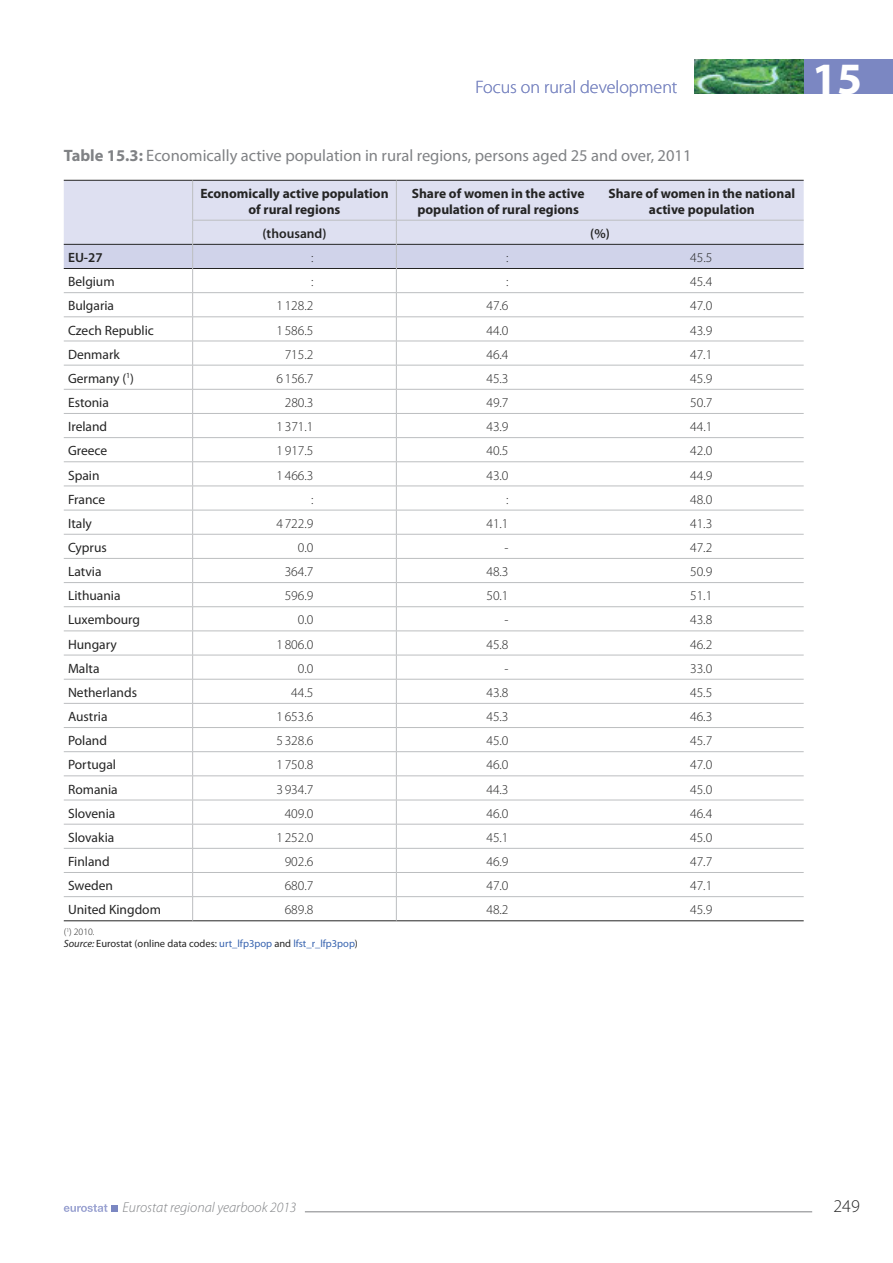
<style>
.page{position:relative;width:893px;height:1263px;background:#fff}
.page>*{position:absolute;margin:0;border:0;box-sizing:border-box;transform-origin:0 0}
.t1{font:700 45px "Myriad Pro";color:#fff}
.t2{font:300 18px "Myriad Pro";color:#7b87c2}
.t3{font:300 18px "Myriad Pro";color:#242424}
.t4{font:16.5px "Myriad Pro";color:#808285}
.t5{font:italic 300 14.25px "Myriad Pro";color:#808285}
.t6{font:300 13.5px "Myriad Pro";color:#242424}
.t7{font:13.5px "Myriad Pro";color:#242424}
.t8{font:700 13.5px/15.8px "Myriad Pro";color:#242424;text-align:center}
.t9{font:600 13.5px "Myriad Pro";color:#242424}
.t10{font:10.5px "Myriad Pro";color:#242424}
.t11{font:300 9.75px "Myriad Pro";color:#242424}
.s1{font-weight:700}
.s2{font-style:italic}
.s3{color:#3763af}
</style>
<div class="page">
<div style="left:804px;top:60px;width:89px;height:34px;background:#7b87c2"></div>
<svg style="left:64px;top:1204px;width:43px;height:8px"></svg>
<div style="left:111px;top:1205px;width:7px;height:7px;background:#7b87c2"></div>
<hr style="left:305px;top:1211px;width:507px;height:1px;background:#808285">
<img style="left:694px;top:60px;width:110px;height:34px">
<div style="left:64px;top:181px;width:740px;height:39px;background:#dee0f1"></div>
<hr style="left:64px;top:180px;width:129px;height:1px;background:#242424">
<hr style="left:193px;top:180px;width:203px;height:1px;background:#242424">
<hr style="left:396px;top:180px;width:204px;height:1px;background:#242424">
<hr style="left:600px;top:180px;width:204px;height:1px;background:#242424">
<hr style="left:64px;top:920px;width:129px;height:1px;background:#242424">
<hr style="left:193px;top:920px;width:203px;height:1px;background:#242424">
<hr style="left:396px;top:920px;width:204px;height:1px;background:#242424">
<hr style="left:600px;top:920px;width:204px;height:1px;background:#242424">
<hr style="left:192px;top:181px;width:1px;height:39px;background:#bcbec0">
<hr style="left:396px;top:181px;width:1px;height:39px;background:#bcbec0">
<svg style="left:64px;top:220px;width:740px;height:700px"></svg>
<hr style="left:192px;top:220px;width:204px;height:1px;background:#bcbec0">
<hr style="left:396px;top:220px;width:204px;height:1px;background:#bcbec0">
<hr style="left:600px;top:220px;width:204px;height:1px;background:#bcbec0">
<h2 class="t2" style="left:475px;top:77px;width:204px">Focus on rural development</h2>
<p class="t4" style="left:64px;top:145px;width:629px"><span class="s1">Table 15.3:</span> Economically active population in rural regions, persons aged 25 and over, 2011</p>
<p class="t8" style="left:200px;top:185px;width:190px">Economically active population of rural regions</p>
<p class="t8" style="left:412px;top:185px;width:174px">Share of women in the active population of rural regions</p>
<p class="t8" style="left:608px;top:185px;width:188px">Share of women in the national active population</p>
<p class="t9" style="left:263px;top:225px;width:65px">(thousand)</p>
<p class="t9" style="left:590px;top:225px;width:21px">(%)</p>
<p class="t9" style="left:68px;top:249px;width:36px">EU-27</p>
<p class="t6" style="left:311px;top:250px;width:4px">:</p>
<p class="t6" style="left:506px;top:250px;width:4px">:</p>
<p class="t6" style="left:690px;top:250px;width:24px">45.5</p>
<p class="t7" style="left:68px;top:273px;width:48px">Belgium</p>
<p class="t6" style="left:311px;top:274px;width:4px">:</p>
<p class="t6" style="left:506px;top:274px;width:4px">:</p>
<p class="t6" style="left:690px;top:274px;width:24px">45.4</p>
<p class="t7" style="left:68px;top:298px;width:48px">Bulgaria</p>
<p class="t6" style="left:276px;top:298px;width:38px">1 128.2</p>
<p class="t6" style="left:486px;top:298px;width:24px">47.6</p>
<p class="t6" style="left:690px;top:298px;width:24px">47.0</p>
<p class="t7" style="left:68px;top:322px;width:88px">Czech Republic</p>
<p class="t6" style="left:276px;top:323px;width:38px">1 586.5</p>
<p class="t6" style="left:486px;top:323px;width:24px">44.0</p>
<p class="t6" style="left:690px;top:323px;width:24px">43.9</p>
<p class="t7" style="left:68px;top:346px;width:53px">Denmark</p>
<p class="t6" style="left:285px;top:347px;width:30px">715.2</p>
<p class="t6" style="left:486px;top:347px;width:24px">46.4</p>
<p class="t6" style="left:690px;top:347px;width:24px">47.1</p>
<p class="t7" style="left:68px;top:370px;width:68px">Germany (<sup>1</sup>)</p>
<p class="t6" style="left:276px;top:371px;width:38px">6 156.7</p>
<p class="t6" style="left:486px;top:371px;width:24px">45.3</p>
<p class="t6" style="left:690px;top:371px;width:24px">45.9</p>
<p class="t7" style="left:68px;top:394px;width:42px">Estonia</p>
<p class="t6" style="left:285px;top:395px;width:30px">280.3</p>
<p class="t6" style="left:486px;top:395px;width:24px">49.7</p>
<p class="t6" style="left:690px;top:395px;width:24px">50.7</p>
<p class="t7" style="left:68px;top:418px;width:41px">Ireland</p>
<p class="t6" style="left:276px;top:419px;width:38px">1 371.1</p>
<p class="t6" style="left:486px;top:419px;width:24px">43.9</p>
<p class="t6" style="left:690px;top:419px;width:24px">44.1</p>
<p class="t7" style="left:68px;top:442px;width:41px">Greece</p>
<p class="t6" style="left:276px;top:443px;width:38px">1 917.5</p>
<p class="t6" style="left:486px;top:443px;width:24px">40.5</p>
<p class="t6" style="left:690px;top:443px;width:24px">42.0</p>
<p class="t7" style="left:68px;top:467px;width:33px">Spain</p>
<p class="t6" style="left:276px;top:468px;width:38px">1 466.3</p>
<p class="t6" style="left:486px;top:468px;width:24px">43.0</p>
<p class="t6" style="left:690px;top:468px;width:24px">44.9</p>
<p class="t7" style="left:68px;top:491px;width:39px">France</p>
<p class="t6" style="left:311px;top:492px;width:4px">:</p>
<p class="t6" style="left:506px;top:492px;width:4px">:</p>
<p class="t6" style="left:690px;top:492px;width:24px">48.0</p>
<p class="t7" style="left:68px;top:515px;width:25px">Italy</p>
<p class="t6" style="left:276px;top:516px;width:38px">4 722.9</p>
<p class="t6" style="left:486px;top:516px;width:24px">41.1</p>
<p class="t6" style="left:690px;top:516px;width:24px">41.3</p>
<p class="t7" style="left:68px;top:539px;width:40px">Cyprus</p>
<p class="t6" style="left:298px;top:540px;width:17px">0.0</p>
<p class="t6" style="left:504px;top:540px;width:6px">-</p>
<p class="t6" style="left:690px;top:540px;width:24px">47.2</p>
<p class="t7" style="left:68px;top:563px;width:35px">Latvia</p>
<p class="t6" style="left:285px;top:564px;width:30px">364.7</p>
<p class="t6" style="left:486px;top:564px;width:24px">48.3</p>
<p class="t6" style="left:690px;top:564px;width:24px">50.9</p>
<p class="t7" style="left:68px;top:587px;width:54px">Lithuania</p>
<p class="t6" style="left:285px;top:588px;width:30px">596.9</p>
<p class="t6" style="left:486px;top:588px;width:24px">50.1</p>
<p class="t6" style="left:690px;top:588px;width:24px">51.1</p>
<p class="t7" style="left:68px;top:612px;width:74px">Luxembourg</p>
<p class="t6" style="left:298px;top:612px;width:17px">0.0</p>
<p class="t6" style="left:504px;top:612px;width:6px">-</p>
<p class="t6" style="left:690px;top:612px;width:24px">43.8</p>
<p class="t7" style="left:68px;top:636px;width:50px">Hungary</p>
<p class="t6" style="left:276px;top:637px;width:38px">1 806.0</p>
<p class="t6" style="left:486px;top:637px;width:24px">45.8</p>
<p class="t6" style="left:690px;top:637px;width:24px">46.2</p>
<p class="t7" style="left:68px;top:660px;width:33px">Malta</p>
<p class="t6" style="left:298px;top:661px;width:17px">0.0</p>
<p class="t6" style="left:504px;top:661px;width:6px">-</p>
<p class="t6" style="left:690px;top:661px;width:24px">33.0</p>
<p class="t7" style="left:68px;top:684px;width:70px">Netherlands</p>
<p class="t6" style="left:291px;top:685px;width:24px">44.5</p>
<p class="t6" style="left:486px;top:685px;width:24px">43.8</p>
<p class="t6" style="left:690px;top:685px;width:24px">45.5</p>
<p class="t7" style="left:68px;top:708px;width:41px">Austria</p>
<p class="t6" style="left:276px;top:709px;width:38px">1 653.6</p>
<p class="t6" style="left:486px;top:709px;width:24px">45.3</p>
<p class="t6" style="left:690px;top:709px;width:24px">46.3</p>
<p class="t7" style="left:68px;top:732px;width:41px">Poland</p>
<p class="t6" style="left:276px;top:733px;width:38px">5 328.6</p>
<p class="t6" style="left:486px;top:733px;width:24px">45.0</p>
<p class="t6" style="left:690px;top:733px;width:24px">45.7</p>
<p class="t7" style="left:68px;top:756px;width:50px">Portugal</p>
<p class="t6" style="left:276px;top:757px;width:38px">1 750.8</p>
<p class="t6" style="left:486px;top:757px;width:24px">46.0</p>
<p class="t6" style="left:690px;top:757px;width:24px">47.0</p>
<p class="t7" style="left:68px;top:781px;width:51px">Romania</p>
<p class="t6" style="left:276px;top:782px;width:38px">3 934.7</p>
<p class="t6" style="left:486px;top:782px;width:24px">44.3</p>
<p class="t6" style="left:690px;top:782px;width:24px">45.0</p>
<p class="t7" style="left:68px;top:805px;width:49px">Slovenia</p>
<p class="t6" style="left:285px;top:806px;width:30px">409.0</p>
<p class="t6" style="left:486px;top:806px;width:24px">46.0</p>
<p class="t6" style="left:690px;top:806px;width:24px">46.4</p>
<p class="t7" style="left:68px;top:829px;width:48px">Slovakia</p>
<p class="t6" style="left:276px;top:830px;width:38px">1 252.0</p>
<p class="t6" style="left:486px;top:830px;width:24px">45.1</p>
<p class="t6" style="left:690px;top:830px;width:24px">45.0</p>
<p class="t7" style="left:68px;top:853px;width:43px">Finland</p>
<p class="t6" style="left:285px;top:854px;width:30px">902.6</p>
<p class="t6" style="left:486px;top:854px;width:24px">46.9</p>
<p class="t6" style="left:690px;top:854px;width:24px">47.7</p>
<p class="t7" style="left:68px;top:877px;width:46px">Sweden</p>
<p class="t6" style="left:285px;top:878px;width:30px">680.7</p>
<p class="t6" style="left:486px;top:878px;width:24px">47.0</p>
<p class="t6" style="left:690px;top:878px;width:24px">47.1</p>
<p class="t7" style="left:68px;top:901px;width:94px">United Kingdom</p>
<p class="t6" style="left:285px;top:902px;width:30px">689.8</p>
<p class="t6" style="left:486px;top:902px;width:24px">48.2</p>
<p class="t6" style="left:690px;top:902px;width:24px">45.9</p>
<p class="t11" style="left:64px;top:926px;width:32px">(<sup>1</sup>) 2010.</p>
<p class="t10" style="left:64px;top:937px;width:296px"><span class="s2">Source:</span> Eurostat (online data codes: <span class="s3">urt_lfp3pop</span> and <span class="s3">lfst_r_lfp3pop</span>)</p>
<h1 class="t1" style="left:812px;top:49px;width:51px">15</h1>
<p class="t5" style="left:123px;top:1199px;width:175px">Eurostat regional yearbook 2013</p>
<h2 class="t3" style="left:833px;top:1196px;width:28px">249</h2>
</div>
